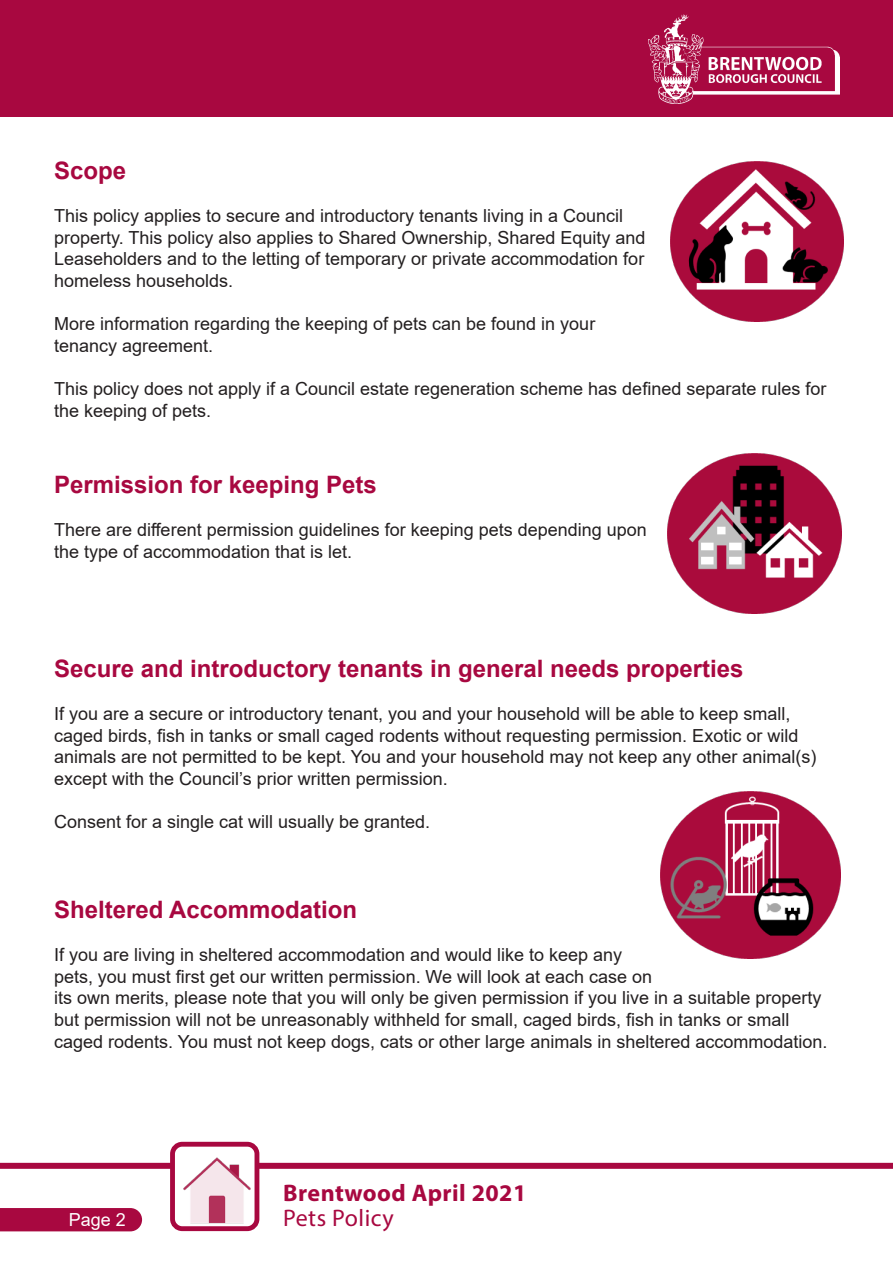
<style>
.page{position:relative;width:893px;height:1263px;background:#fff}
.page>*{position:absolute;margin:0;border:0;box-sizing:border-box;transform-origin:0 0}
.t1{font:700 24px "Arial";color:#a80840}
.t2{font:700 24px/25.5px "Myriad Pro";letter-spacing:.02em;color:#a80840}
.t3{font:18px/21.6px "Arial";color:#231f20}
.t4{font:18px "Arial";color:#fff}
.s1{font-weight:400}
</style>
<div class="page">
<div style="left:0;top:0;width:893px;height:116px;background:#a80840"></div>
<img style="left:649px;top:15px;width:190px;height:88px">
<div style="left:0;top:1208px;width:142px;height:23px;background:#a80840"></div>
<div style="left:0;top:1163px;width:893px;height:6px;background:#a80840"></div>
<div style="left:173px;top:1144px;width:84px;height:85px;background:#fff;border-radius:10px"></div>
<img style="left:183px;top:1157px;width:70px;height:68px">
<div style="left:170px;top:1142px;width:89px;height:89px;border:5px solid #a80840;border-radius:10px"></div>
<img style="left:671px;top:161px;width:173px;height:160px">
<img style="left:668px;top:453px;width:174px;height:161px">
<img style="left:660px;top:792px;width:181px;height:166px">
<p class="t1" style="left:54px;top:154px;width:74px">Scope</p>
<p class="t3" style="left:54px;top:205px;width:593px">This policy applies to secure and introductory tenants living in a Council property. This policy also applies to Shared Ownership, Shared Equity and Leaseholders and to the letting of temporary or private accommodation for homeless households.</p>
<p class="t3" style="left:54px;top:313px;width:543px">More information regarding the keeping of pets can be found in your tenancy agreement.</p>
<p class="t3" style="left:54px;top:378px;width:774px">This policy does not apply if a Council estate regeneration scheme has defined separate rules for the keeping of pets.</p>
<p class="t1" style="left:54px;top:467px;width:324px">Permission for keeping Pets</p>
<p class="t3" style="left:54px;top:519px;width:594px">There are different permission guidelines for keeping pets depending upon the type of accommodation that is let.</p>
<p class="t1" style="left:54px;top:652px;width:691px">Secure and introductory tenants in general needs properties</p>
<p class="t3" style="left:54px;top:703px;width:764px">If you are a secure or introductory tenant, you and your household will be able to keep small, caged birds, fish in tanks or small caged rodents without requesting permission. Exotic or wild animals are not permitted to be kept. You and your household may not keep any other animal(s) except with the Council’s prior written permission.</p>
<p class="t3" style="left:54px;top:811px;width:378px">Consent for a single cat will usually be granted.</p>
<p class="t1" style="left:54px;top:892px;width:305px">Sheltered Accommodation</p>
<p class="t3" style="left:54px;top:944px;width:775px">If you are living in sheltered accommodation and would like to keep any<br>pets, you must first get our written permission. We will look at each case on<br>its own merits, please note that you will only be given permission if you live in a suitable property but permission will not be unreasonably withheld for small, caged birds, fish in tanks or small caged rodents. You must not keep dogs, cats or other large animals in sheltered accommodation.</p>
<p class="t4" style="left:69px;top:1207px;width:59px">Page 2</p>
<p class="t2" style="left:283px;top:1179px;width:245px">Brentwood April 2021<br><span class="s1">Pets Policy</span></p>
</div>
